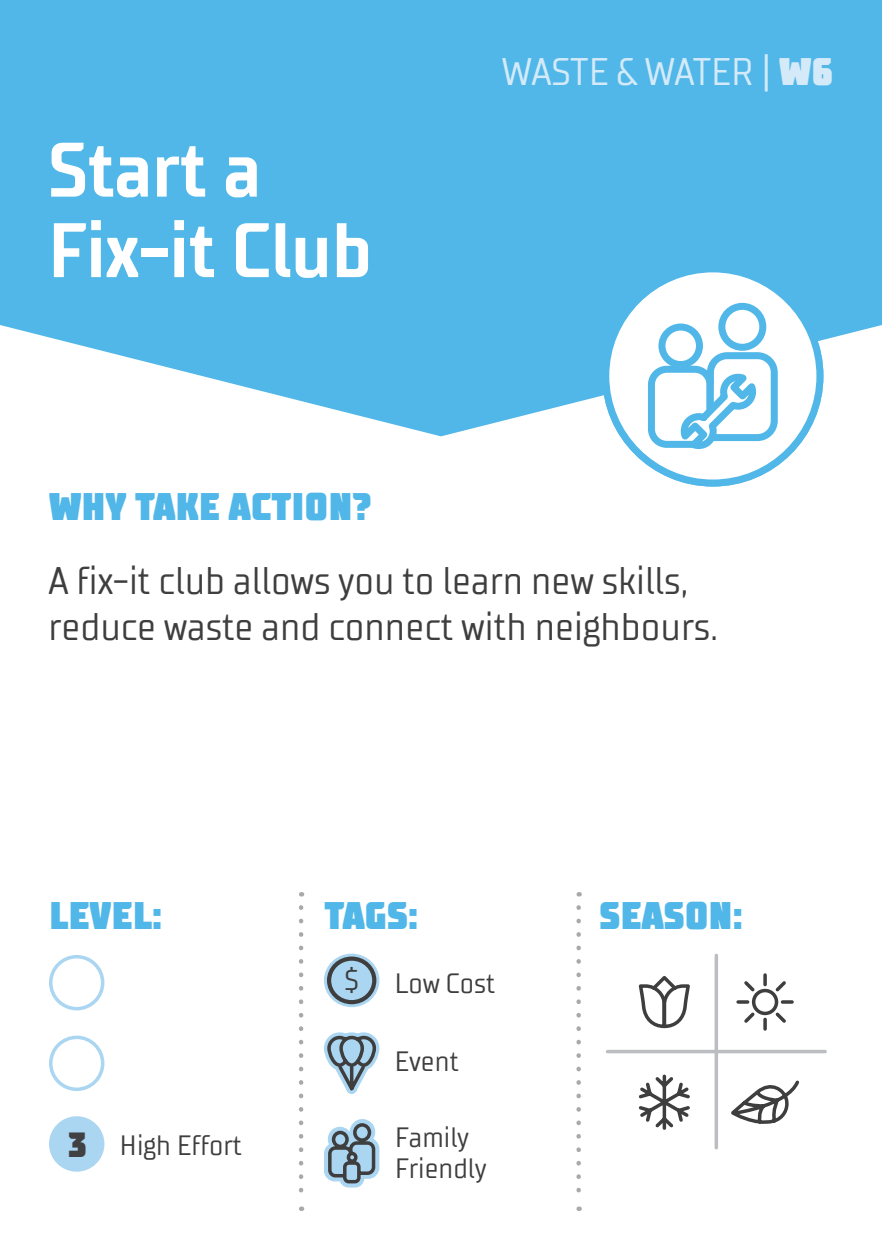
<style>
.page{position:relative;width:882px;height:1260px;background:#fff}
.page>*{position:absolute;margin:0;border:0;box-sizing:border-box;transform-origin:0 0}
.t1{font:700 77px/80.5px "TT Supermolot Condensed";color:#fff}
.Text{font:38.5px/46.2px "TT Supermolot Condensed";color:#3e3e3f}
.Title_2{font:900 38.5px "TT Supermolot Condensed";color:#50b7e8}
.Title_3_Light{font:38.5px "TT Supermolot Condensed";letter-spacing:-.005em;color:#d4eaf8}
.Title_3_Light-2{font:900 35px "TT Supermolot Condensed";color:#414042}
.t2{font:28.7px "TT Supermolot Condensed";color:#3e3e3f}
.Text_s{font:28px/31.5px "TT Supermolot Condensed";color:#3e3e3f}
.s1{font-weight:900}
</style>
<div class="page">
<svg style="left:0;top:0;width:882px;height:436px;background:#60bdea"></svg>
<svg style="left:299px;top:907px;width:4px;height:304px"></svg>
<svg style="left:576px;top:907px;width:5px;height:304px"></svg>
<div style="left:606px;top:269px;width:214px;height:214px;background:#fff;border-radius:50%"></div>
<div style="left:602px;top:265px;width:221px;height:222px;border:7px solid #50b7e8;border-radius:50%"></div>
<svg style="left:722px;top:306px;width:41px;height:41px"></svg>
<div style="left:718px;top:303px;width:48px;height:48px;border:7px solid #50b7e8;border-radius:50%"></div>
<div style="left:658px;top:324px;width:45px;height:44px;border:7px solid #50b7e8;border-radius:50%"></div>
<svg style="left:644px;top:347px;width:137px;height:129px"></svg>
<hr style="left:608px;top:1050px;width:217px;height:3px;background:#bcbdc0">
<hr style="left:715px;top:955px;width:3px;height:193px;background:#bcbdc0">
<svg style="left:736px;top:973px;width:58px;height:58px"></svg>
<svg style="left:638px;top:1074px;width:52px;height:56px"></svg>
<svg style="left:638px;top:976px;width:52px;height:53px"></svg>
<svg style="left:731px;top:1080px;width:68px;height:44px"></svg>
<div style="left:329px;top:959px;width:45px;height:43px;background:#aad6f2;border-radius:50%"></div>
<div style="left:324px;top:954px;width:55px;height:53px;border:10px solid #aad6f2;border-radius:50%"></div>
<div style="left:327px;top:957px;width:49px;height:47px;border:4px solid #3e3e3f;border-radius:50%"></div>
<svg style="left:324px;top:1032px;width:56px;height:156px"></svg>
<div style="left:51px;top:1118px;width:52px;height:52px;background:#aad6f2;border-radius:50%"></div>
<div style="left:49px;top:1116px;width:55px;height:56px;border:4px solid #aad6f2;border-radius:50%"></div>
<div style="left:49px;top:955px;width:55px;height:55px;border:4px solid #aad6f2;border-radius:50%"></div>
<div style="left:49px;top:1036px;width:55px;height:55px;border:4px solid #aad6f2;border-radius:50%"></div>
<p class="t1" style="left:48px;top:130px;width:325px">Start a<br>Fix-it Club</p>
<p class="Title_2" style="left:49px;top:483px;width:324px">WHY TAKE ACTION?</p>
<p class="Title_3_Light" style="left:502px;top:50px;width:333px">WASTE &amp; WATER | <span class="s1">W6</span></p>
<p class="Text" style="left:48px;top:558px;width:671px">A fix-it club allows you to learn new skills, reduce waste and connect with neighbours.</p>
<p class="Title_2" style="left:49px;top:892px;width:115px">LEVEL:</p>
<p class="Title_2" style="left:324px;top:892px;width:95px">TAGS:</p>
<p class="Title_2" style="left:600px;top:892px;width:145px">SEASON:</p>
<p class="t2" style="left:345px;top:963px;width:16px">$</p>
<p class="Text_s" style="left:395px;top:968px;width:102px">Low Cost</p>
<p class="Title_3_Light-2" style="left:69px;top:1124px;width:20px">3</p>
<p class="Text_s" style="left:120px;top:1129px;width:124px">High Effort</p>
<p class="Text_s" style="left:395px;top:1046px;width:66px">Event</p>
<p class="Text_s" style="left:395px;top:1121px;width:93px">Family<br>Friendly</p>
</div>
